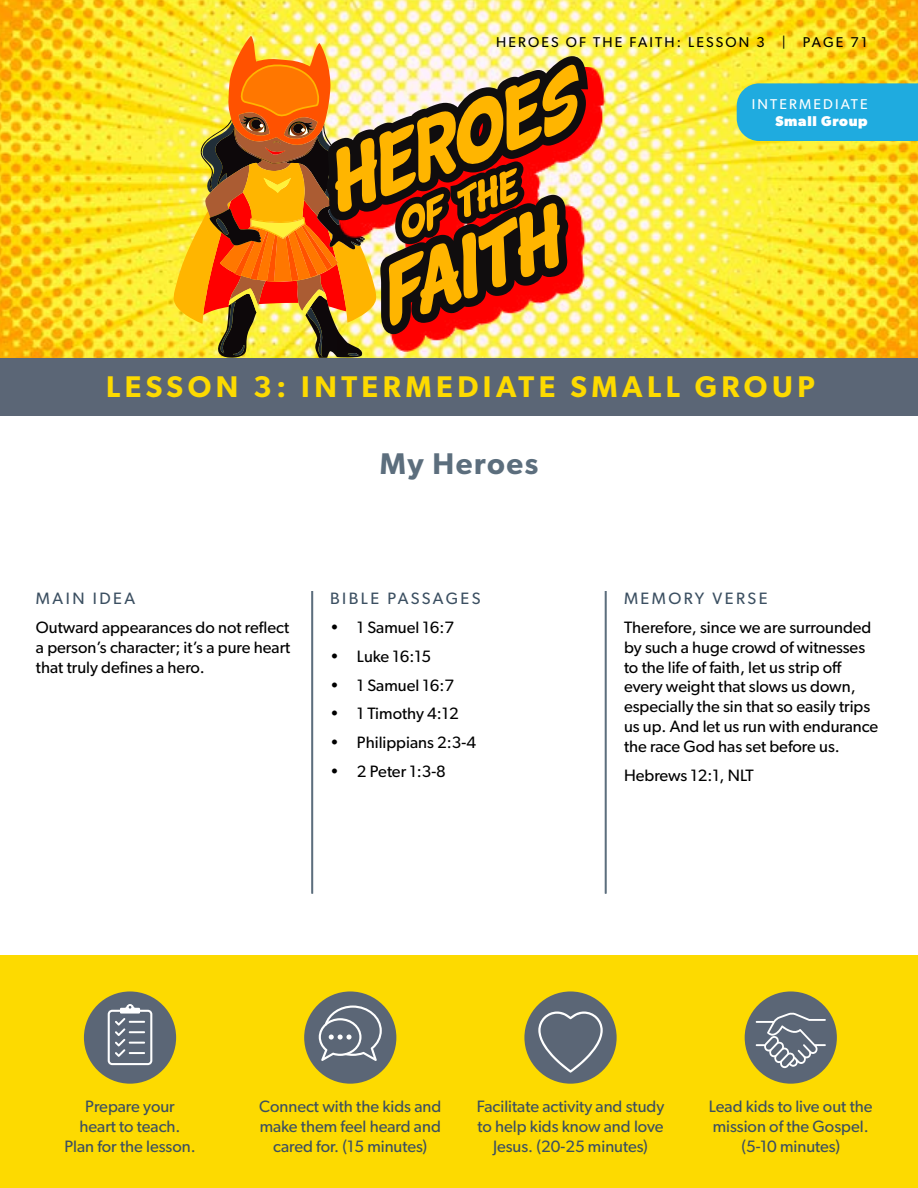
<style>
.page{position:relative;width:918px;height:1188px;background:#fff}
.page>*{position:absolute;margin:0;border:0;box-sizing:border-box;transform-origin:0 0}
.t1{font:600 30px "Gibson";letter-spacing:.15em;color:#fdda00}
.t2{font:600 30px "Gibson";letter-spacing:.05em;color:#5c6e7d}
.t3{font:16.5px/19.8px "Gibson";color:#000}
.t4{font:16.5px/19.8px "Gibson";color:#3b4f61;text-align:center}
.t5{font:16.5px "Gibson";letter-spacing:.15em;color:#3b4f61}
.t6{font:14.25px "Gibson";letter-spacing:.15em;color:#000}
.t7{font:14.25px "Gibson";letter-spacing:.15em;color:#fff}
.t8{font:700 14.25px "Gibson";letter-spacing:.05em;color:#fff}
</style>
<div class="page">
<img style="left:0;top:0;width:918px;height:358px">
<svg style="left:588px;top:67px;width:17px;height:285px;background:#fbc071"></svg>
<svg style="left:173px;top:36px;width:415px;height:322px;background:#c68933"></svg>
<div style="left:737px;top:83px;width:181px;height:58px;background:#1fabdf"></div>
<div style="left:0;top:358px;width:918px;height:57px;background:#5b6676"></div>
<hr style="left:311px;top:591px;width:2px;height:303px;background:#5c6e7d">
<hr style="left:605px;top:591px;width:2px;height:303px;background:#5c6e7d">
<div style="left:0;top:955px;width:918px;height:233px;background:#fdda00"></div>
<div style="left:84px;top:991px;width:92px;height:93px;background:#5b6676;border-radius:50%"></div>
<svg style="left:108px;top:1004px;width:44px;height:61px"></svg>
<div style="left:524px;top:991px;width:93px;height:93px;background:#5b6676;border-radius:50%"></div>
<svg style="left:538px;top:1012px;width:65px;height:61px"></svg>
<div style="left:745px;top:991px;width:92px;height:93px;background:#5b6676;border-radius:50%"></div>
<svg style="left:756px;top:1012px;width:70px;height:56px"></svg>
<div style="left:304px;top:991px;width:92px;height:93px;background:#5b6676;border-radius:50%"></div>
<svg style="left:319px;top:1006px;width:63px;height:55px"></svg>
<p class="t6" style="left:496px;top:34px;width:373px">HEROES OF THE FAITH: LESSON 3 | PAGE 71</p>
<p class="t7" style="left:752px;top:96px;width:117px">INTERMEDIATE</p>
<p class="t8" style="left:775px;top:113px;width:94px">Small Group</p>
<h1 class="t1" style="left:106px;top:369px;width:710px">LESSON 3: INTERMEDIATE SMALL GROUP</h1>
<h1 class="t2" style="left:380px;top:446px;width:160px">My Heroes</h1>
<p class="t5" style="left:36px;top:589px;width:101px">MAIN IDEA</p>
<p class="t3" style="left:36px;top:617px;width:256px;text-align:justify">Outward appearances do not reflect a person’s character; it’s a pure heart that truly defines a hero.</p>
<p class="t5" style="left:330px;top:589px;width:152px">BIBLE PASSAGES</p>
<p class="t3" style="left:330px;top:617px;width:126px">• 1 Samuel 16:7</p>
<p class="t3" style="left:330px;top:646px;width:103px">• Luke 16:15</p>
<p class="t3" style="left:330px;top:675px;width:126px">• 1 Samuel 16:7</p>
<p class="t3" style="left:330px;top:704px;width:130px">• 1 Timothy 4:12</p>
<p class="t3" style="left:330px;top:732px;width:148px">• Philippians 2:3-4</p>
<p class="t3" style="left:330px;top:761px;width:117px">• 2 Peter 1:3-8</p>
<p class="t5" style="left:624px;top:589px;width:145px">MEMORY VERSE</p>
<p class="t3" style="left:624px;top:617px;width:256px">Therefore, since we are surrounded by such a huge crowd of witnesses to the life of faith, let us strip off every weight that slows us down, especially the sin that so easily trips us up. And let us run with endurance the race God has set before us.</p>
<p class="t3" style="left:624px;top:765px;width:131px">Hebrews 12:1, NLT</p>
<p class="t4" style="left:64px;top:1097px;width:133px">Prepare your<br>heart to teach.<br>Plan for the lesson.</p>
<p class="t4" style="left:259px;top:1097px;width:183px">Connect with the kids and make them feel heard and cared for. (15 minutes)</p>
<p class="t4" style="left:477px;top:1097px;width:189px">Facilitate activity and study to help kids know and love<br>Jesus. (20-25 minutes)</p>
<p class="t4" style="left:709px;top:1097px;width:165px">Lead kids to live out the mission of the Gospel. (5-10 minutes)</p>
</div>
